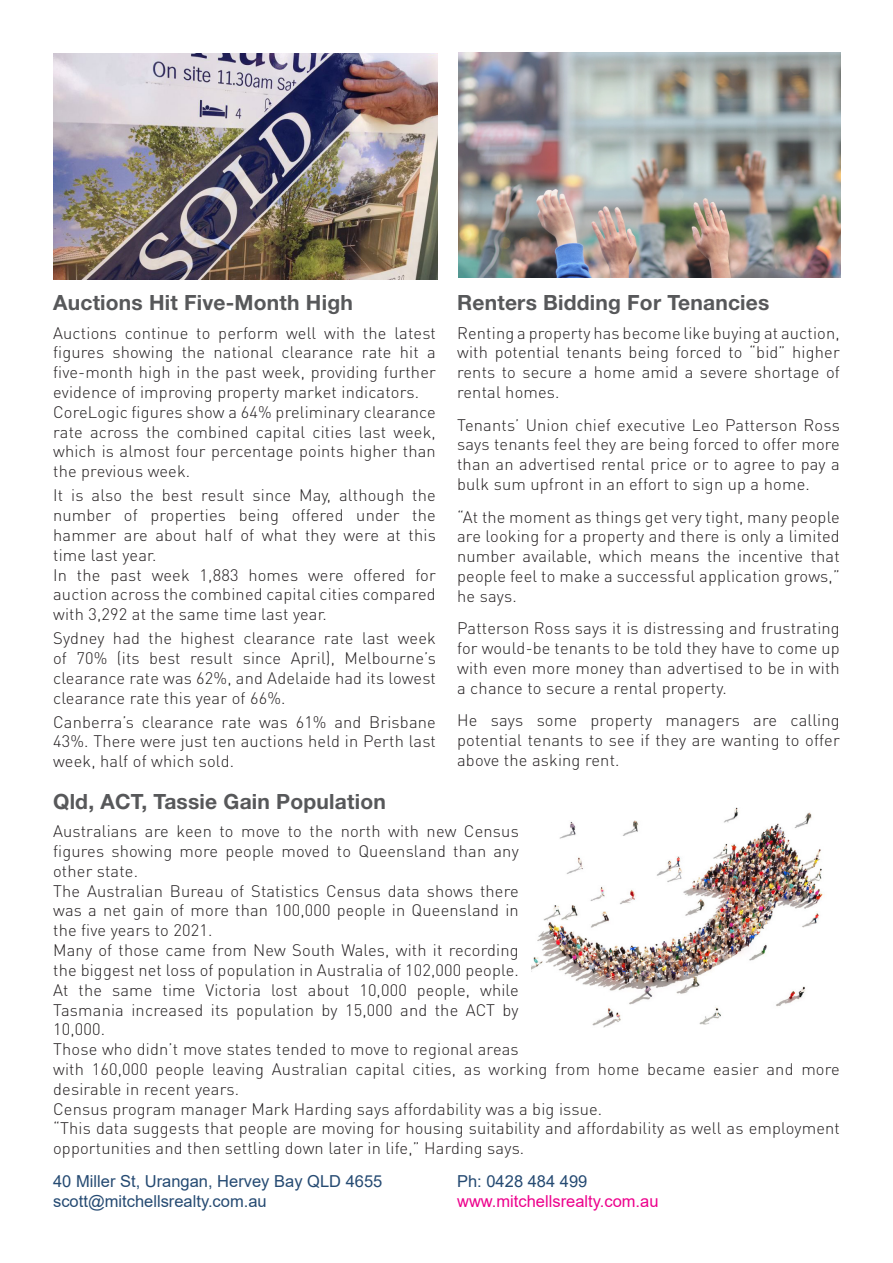
<style>
.page{position:relative;width:893px;height:1263px;background:#fff}
.page>*{position:absolute;margin:0;border:0;box-sizing:border-box;transform-origin:0 0}
.small_sub_header{font:700 21px "Helvetica Neue";letter-spacing:.01em;color:#57585a}
.Body_Copy{font:300 16.5px/19.8px "DIN Pro";letter-spacing:.01em;color:#231f20;text-align:justify}
.reaching_out_contact{font:16.5px "Arial";color:#254a72}
.reaching_out_contact-2{font:16.5px "Arial";color:#ed008c}
</style>
<div class="page">
<img style="left:531px;top:807px;width:292px;height:221px">
<img style="left:53px;top:53px;width:385px;height:226px">
<img style="left:458px;top:52px;width:383px;height:226px">
<p class="small_sub_header" style="left:53px;top:290px;width:301px">Auctions Hit Five-Month High</p>
<p class="Body_Copy" style="left:53px;top:322px;width:384px">Auctions continue to perform well with the latest figures showing the national clearance rate hit a five-month high in the past week, providing further evidence of improving property market indicators.</p>
<p class="Body_Copy" style="left:53px;top:401px;width:384px">CoreLogic figures show a 64% preliminary clearance rate across the combined capital cities last week, which is almost four percentage points higher than the previous week.</p>
<p class="Body_Copy" style="left:53px;top:485px;width:384px">It is also the best result since May, although the number of properties being offered under the hammer are about half of what they were at this time last year.</p>
<p class="Body_Copy" style="left:53px;top:564px;width:384px">In the past week 1,883 homes were offered for auction across the combined capital cities compared with 3,292 at the same time last year.</p>
<p class="Body_Copy" style="left:53px;top:628px;width:384px">Sydney had the highest clearance rate last week of 70% (its best result since April), Melbourne’s clearance rate was 62%, and Adelaide had its lowest clearance rate this year of 66%.</p>
<p class="Body_Copy" style="left:53px;top:711px;width:384px">Canberra’s clearance rate was 61% and Brisbane 43%. There were just ten auctions held in Perth last week, half of which sold.</p>
<p class="small_sub_header" style="left:53px;top:788px;width:334px">Qld, ACT, Tassie Gain Population</p>
<p class="Body_Copy" style="left:53px;top:821px;width:467px">Australians are keen to move to the north with new Census figures showing more people moved to Queensland than any other state.</p>
<p class="Body_Copy" style="left:53px;top:880px;width:467px">The Australian Bureau of Statistics Census data shows there was a net gain of more than 100,000 people in Queensland in the five years to 2021.</p>
<p class="Body_Copy" style="left:53px;top:939px;width:467px">Many of those came from New South Wales, with it recording the biggest net loss of population in Australia of 102,000 people.</p>
<p class="Body_Copy" style="left:53px;top:979px;width:467px">At the same time Victoria lost about 10,000 people, while Tasmania increased its population by 15,000 and the ACT by 10,000.</p>
<p class="Body_Copy" style="left:53px;top:1038px;width:788px;text-align:left">Those who didn’t move states tended to move to regional areas<br>with 160,000 people leaving Australian capital cities, as working from home became easier and more desirable in recent years.</p>
<p class="Body_Copy" style="left:53px;top:1098px;width:551px">Census program manager Mark Harding says affordability was a big issue.</p>
<p class="Body_Copy" style="left:53px;top:1118px;width:788px">“This data suggests that people are moving for housing suitability and affordability as well as employment opportunities and then settling down later in life,” Harding says.</p>
<p class="small_sub_header" style="left:457px;top:290px;width:314px">Renters Bidding For Tenancies</p>
<p class="Body_Copy" style="left:457px;top:322px;width:384px">Renting a property has become like buying at auction, with potential tenants being forced to “bid” higher rents to secure a home amid a severe shortage of rental homes.</p>
<p class="Body_Copy" style="left:457px;top:414px;width:384px">Tenants’ Union chief executive Leo Patterson Ross says tenants feel they are being forced to offer more than an advertised rental price or to agree to pay a bulk sum upfront in an effort to sign up a home.</p>
<p class="Body_Copy" style="left:457px;top:506px;width:384px">“At the moment as things get very tight, many people are looking for a property and there is only a limited number available, which means the incentive that people feel to make a successful application grows,” he says.</p>
<p class="Body_Copy" style="left:457px;top:618px;width:384px">Patterson Ross says it is distressing and frustrating for would-be tenants to be told they have to come up with even more money than advertised to be in with a chance to secure a rental property.</p>
<p class="Body_Copy" style="left:457px;top:710px;width:384px">He says some property managers are calling potential tenants to see if they are wanting to offer above the asking rent.</p>
<p class="reaching_out_contact" style="left:53px;top:1170px;width:331px">40 Miller St, Urangan, Hervey Bay QLD 4655</p>
<p class="reaching_out_contact" style="left:53px;top:1190px;width:215px">scott@mitchellsrealty.com.au</p>
<p class="reaching_out_contact" style="left:457px;top:1170px;width:132px">Ph: 0428 484 499</p>
<p class="reaching_out_contact-2" style="left:457px;top:1190px;width:203px">www.mitchellsrealty.com.au</p>
</div>
